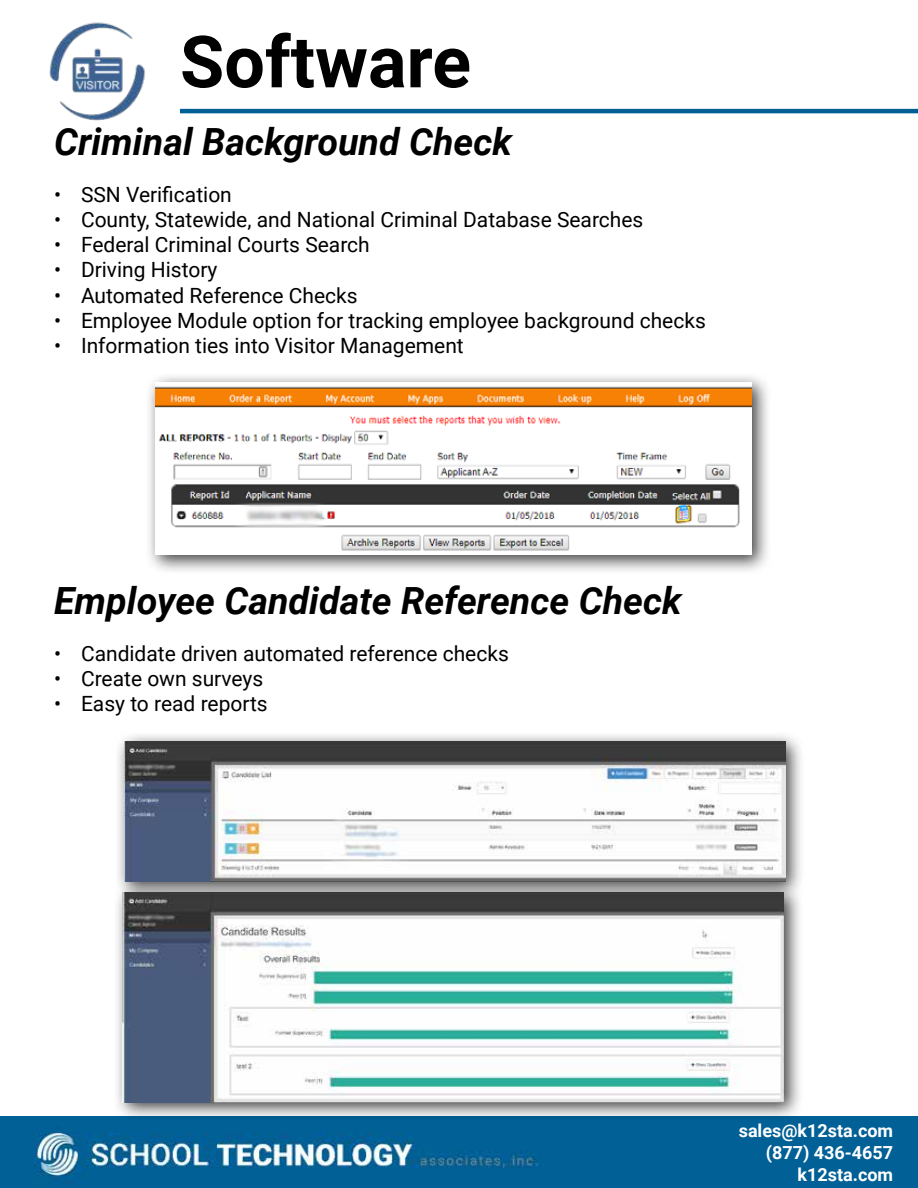
<style>
.page{position:relative;width:918px;height:1188px;background:#fff}
.page>*{position:absolute;margin:0;border:0;box-sizing:border-box;transform-origin:0 0}
.t1{font:700 72px "Roboto";color:#000}
.t2{font:italic 700 37.5px "Roboto";color:#000}
.t3{font:21px "Roboto";color:#000}
.t4{font:700 18px/21.6px "Roboto";color:#fff;text-align:right}
</style>
<div class="page">
<img style="left:49px;top:22px;width:96px;height:99px">
<img style="left:0;top:1116px;width:918px;height:72px">
<div style="left:114px;top:731px;width:691px;height:170px;background:#000;opacity:.75"></div>
<img style="left:124px;top:741px;width:661px;height:140px">
<div style="left:112px;top:882px;width:692px;height:240px;background:#000;opacity:.75"></div>
<img style="left:123px;top:892px;width:661px;height:210px">
<hr style="left:180px;top:109px;width:738px;height:4px;background:#006096">
<div style="left:145px;top:372px;width:627px;height:203px;background:#000;opacity:.75"></div>
<img style="left:155px;top:382px;width:597px;height:173px">
<h1 class="t1" style="left:180px;top:11px;width:293px">Software</h1>
<h2 class="t2" style="left:54px;top:115px;width:460px">Criminal Background Check</h2>
<p class="t3" style="left:54px;top:180px;width:179px">• SSN Verification</p>
<p class="t3" style="left:54px;top:205px;width:591px">• County, Statewide, and National Criminal Database Searches</p>
<p class="t3" style="left:54px;top:230px;width:317px">• Federal Criminal Courts Search</p>
<p class="t3" style="left:54px;top:255px;width:165px">• Driving History</p>
<p class="t3" style="left:54px;top:280px;width:305px">• Automated Reference Checks</p>
<p class="t3" style="left:54px;top:306px;width:653px">• Employee Module option for tracking employee background checks</p>
<p class="t3" style="left:54px;top:331px;width:411px">• Information ties into Visitor Management</p>
<h2 class="t2" style="left:54px;top:574px;width:629px">Employee Candidate Reference Check</h2>
<p class="t3" style="left:54px;top:639px;width:456px">• Candidate driven automated reference checks</p>
<p class="t3" style="left:54px;top:664px;width:211px">• Create own surveys</p>
<p class="t3" style="left:54px;top:689px;width:215px">• Easy to read reports</p>
<p class="t4" style="left:739px;top:1119px;width:156px">sales@k12sta.com (877) 436-4657 k12sta.com</p>
</div>
